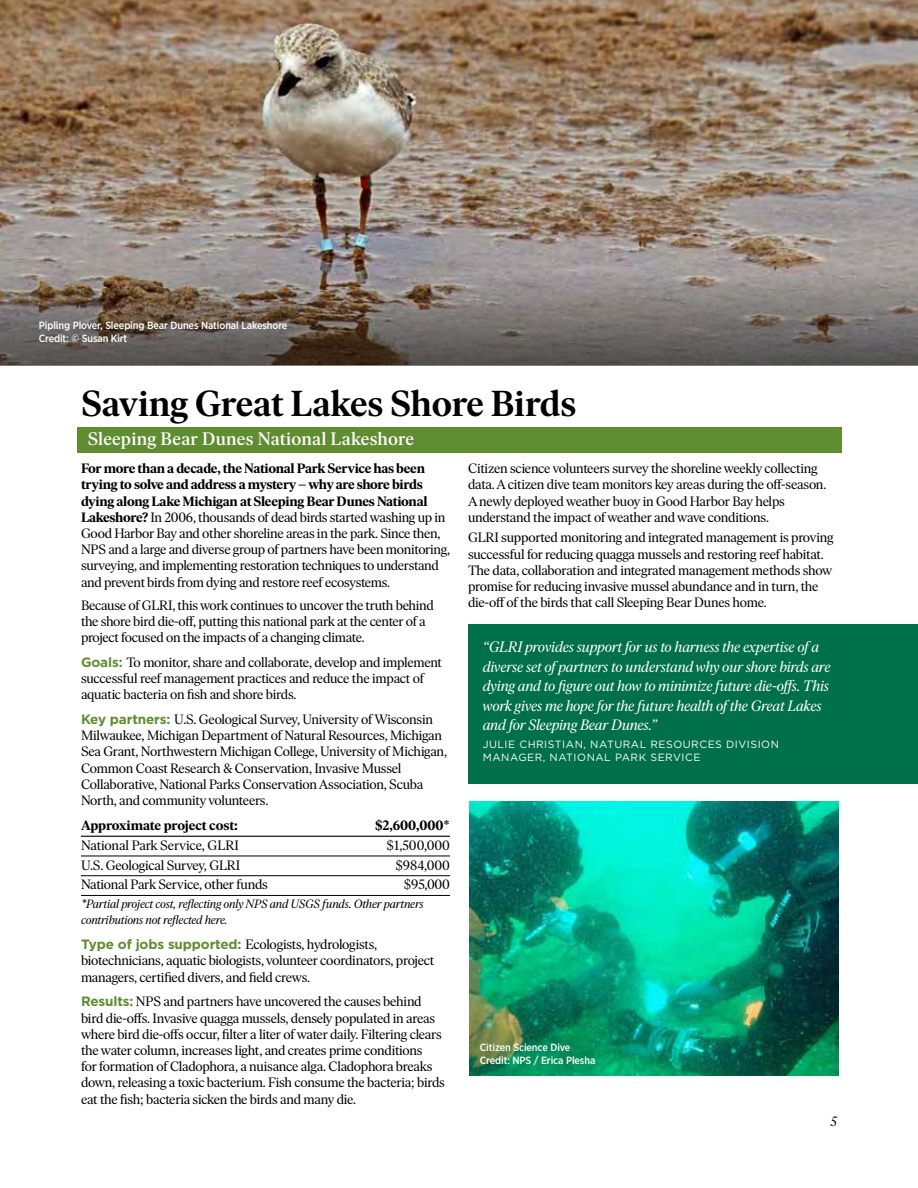
<style>
.page{position:relative;width:918px;height:1188px;background:#fff}
.page>*{position:absolute;margin:0;border:0;box-sizing:border-box;transform-origin:0 0}
.t1{font:600 36px "Ivar Headline";letter-spacing:-.01em;color:#000}
.t2{font:500 18px "Ivar Headline";letter-spacing:.015em;color:#fff}
.t3{font:italic 15px/19.5px "Ivar Headline";letter-spacing:-.015em;color:#fff}
.t4{font:13.5px/16.2px "Ivar Headline";letter-spacing:-.015em;color:#000}
.t5{font:700 13.5px "Ivar Headline";letter-spacing:-.01em;color:#000}
.t6{font:italic 13.5px "Ivar Headline";color:#000}
.t7{font:italic 12px/16.2px "Ivar Headline";letter-spacing:-.015em;color:#000}
.t8{font:500 10.5px/12.6px "Gotham Narrow";letter-spacing:-.01em;color:#fff}
.t9{font:10.5px/12.6px "Gotham";letter-spacing:.05em;color:#fff}
.s1{font-weight:700}
.s2{font-family:"Gotham";font-weight:700;color:#608d31}
</style>
<div class="page">
<div style="left:77px;top:427px;width:764px;height:25px;background:#608d31"></div>
<img style="left:0;top:0;width:918px;height:270px">
<hr style="left:81px;top:836px;width:369px;height:1px;background:#000">
<hr style="left:81px;top:856px;width:369px;height:1px;background:#000">
<hr style="left:81px;top:875px;width:369px;height:1px;background:#000">
<hr style="left:81px;top:895px;width:369px;height:1px;background:#000">
<img style="left:470px;top:801px;width:368px;height:275px">
<div style="left:468px;top:624px;width:450px;height:159px;background:#00704a"></div>
<svg style="left:0;top:270px;width:918px;height:95px;background:#746c67"></svg>
<p class="t8" style="left:39px;top:319px;width:250px">Pipling Plover, Sleeping Bear Dunes National Lakeshore<br>Credit: © Susan Kirt</p>
<h1 class="t1" style="left:81px;top:383px;width:497px">Saving Great Lakes Shore Birds</h1>
<h2 class="t2" style="left:88px;top:428px;width:328px">Sleeping Bear Dunes National Lakeshore</h2>
<p class="t4" style="left:468px;top:461px;width:360px">Citizen science volunteers survey the shoreline weekly collecting data. A citizen dive team monitors key areas during the off-season.<br>A newly deployed weather buoy in Good Harbor Bay helps understand the impact of weather and wave conditions.</p>
<p class="t4" style="left:468px;top:530px;width:367px">GLRI supported monitoring and integrated management is proving successful for reducing quagga mussels and restoring reef habitat.<br>The data, collaboration and integrated management methods show promise for reducing invasive mussel abundance and in turn, the die-off of the birds that call Sleeping Bear Dunes home.</p>
<p class="t4" style="left:81px;top:461px;width:371px"><span class="s1">For more than a decade, the National Park Service has been trying to solve and address a mystery – why are shore birds dying along Lake Michigan at Sleeping Bear Dunes National Lakeshore?</span> In 2006, thousands of dead birds started washing up in Good Harbor Bay and other shoreline areas in the park. Since then, NPS and a large and diverse group of partners have been monitoring, surveying, and implementing restoration techniques to understand and prevent birds from dying and restore reef ecosystems.</p>
<p class="t4" style="left:81px;top:597px;width:354px">Because of GLRI, this work continues to uncover the truth behind the shore bird die-off, putting this national park at the center of a project focused on the impacts of a changing climate.</p>
<p class="t4" style="left:81px;top:654px;width:362px"><span class="s2">Goals:</span> To monitor, share and collaborate, develop and implement successful reef management practices and reduce the impact of aquatic bacteria on fish and shore birds.</p>
<p class="t4" style="left:81px;top:711px;width:367px"><span class="s2">Key partners:</span> U.S. Geological Survey, University of Wisconsin Milwaukee, Michigan Department of Natural Resources, Michigan Sea Grant, Northwestern Michigan College, University of Michigan, Common Coast Research &amp; Conservation, Invasive Mussel Collaborative, National Parks Conservation Association, Scuba North, and community volunteers.</p>
<p class="t5" style="left:81px;top:818px;width:158px">Approximate project cost:</p>
<p class="t5" style="left:375px;top:818px;width:76px">$2,600,000*</p>
<p class="t4" style="left:81px;top:837px;width:159px">National Park Service, GLRI</p>
<p class="t4" style="left:387px;top:837px;width:65px">$1,500,000</p>
<p class="t4" style="left:81px;top:857px;width:161px">U.S. Geological Survey, GLRI</p>
<p class="t4" style="left:395px;top:857px;width:56px">$984,000</p>
<p class="t4" style="left:81px;top:877px;width:188px">National Park Service, other funds</p>
<p class="t4" style="left:404px;top:877px;width:48px">$95,000</p>
<p class="t7" style="left:81px;top:896px;width:344px">*Partial project cost, reflecting only NPS and USGS funds. Other partners contributions not reflected here.</p>
<p class="t4" style="left:81px;top:937px;width:355px"><span class="s2">Type of jobs supported:</span> Ecologists, hydrologists, biotechnicians, aquatic biologists, volunteer coordinators, project managers, certified divers, and field crews.</p>
<p class="t4" style="left:81px;top:994px;width:365px"><span class="s2">Results:</span> NPS and partners have uncovered the causes behind bird die-offs. Invasive quagga mussels, densely populated in areas where bird die-offs occur, filter a liter of water daily. Filtering clears the water column, increases light, and creates prime conditions<br>for formation of Cladophora, a nuisance alga. Cladophora breaks down, releasing a toxic bacterium. Fish consume the bacteria; birds eat the fish; bacteria sicken the birds and many die.</p>
<p class="t3" style="left:483px;top:637px;width:349px">“GLRI provides support for us to harness the expertise of a diverse set of partners to understand why our shore birds are dying and to figure out how to minimize future die-offs. This work gives me hope for the future health of the Great Lakes and for Sleeping Bear Dunes.”</p>
<p class="t9" style="left:483px;top:738px;width:298px">JULIE CHRISTIAN, NATURAL RESOURCES DIVISION<br>MANAGER, NATIONAL PARK SERVICE</p>
<p class="t8" style="left:480px;top:1041px;width:117px">Citizen Science Dive<br>Credit: NPS / Erica Plesha</p>
<p class="t6" style="left:831px;top:1114px;width:8px">5</p>
</div>
